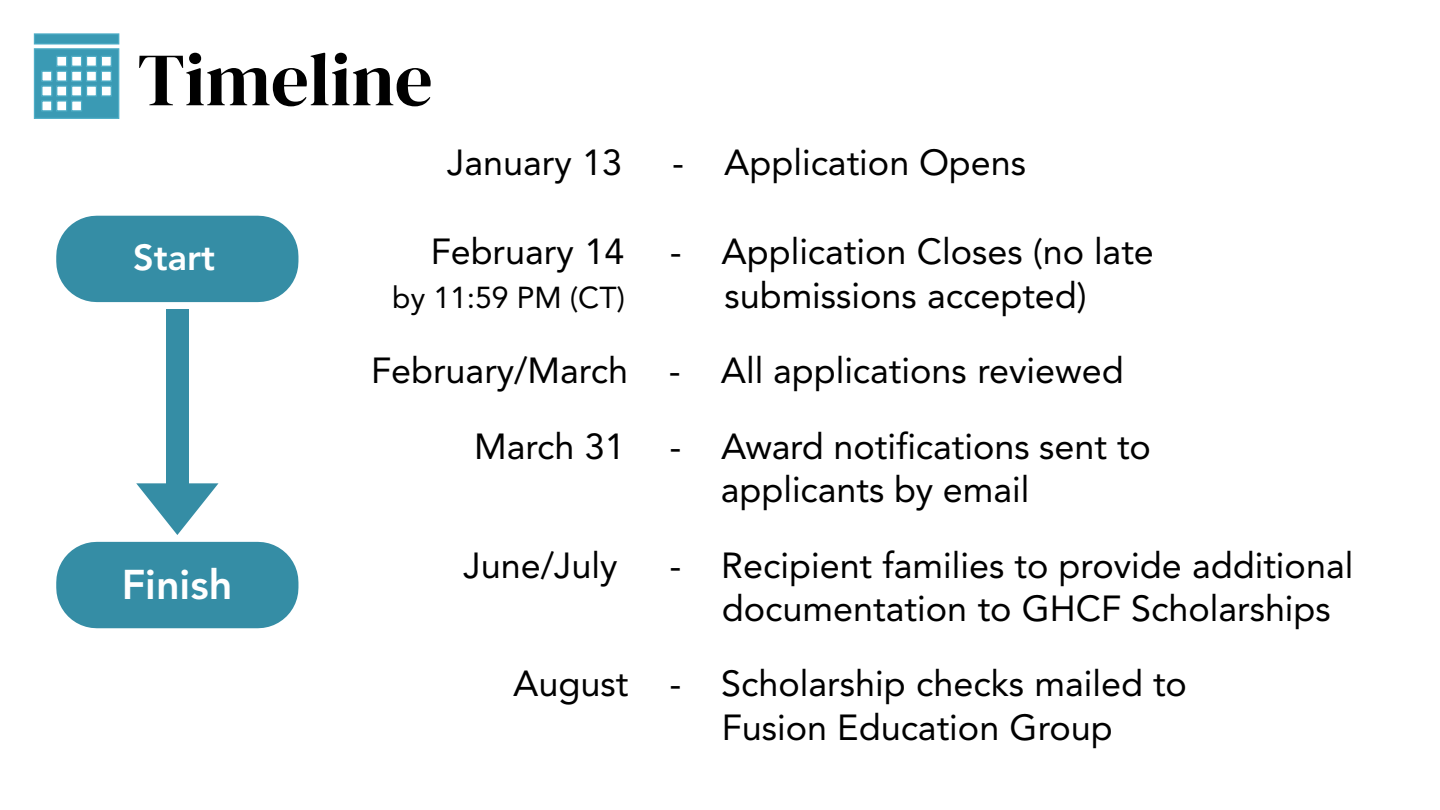
<style>
.page{position:relative;width:1440px;height:810px;background:#fff}
.page>*{position:absolute;margin:0;border:0;box-sizing:border-box;transform-origin:0 0}
.t1{font:75px "DM Serif Display";color:#000}
.t2{font:800 41.25px "Avenir LT Std";color:#fff}
.t3{font:36px "Avenir LT Std";color:#000}
.t4{font:800 36px "Avenir LT Std";color:#fff}
.t5{font:30px "Avenir LT Std";color:#000}
</style>
<div class="page">
<svg style="left:56px;top:216px;width:242px;height:86px;background:#4294aa"></svg>
<svg style="left:56px;top:542px;width:242px;height:86px;background:#4294aa"></svg>
<svg style="left:136px;top:483px;width:82px;height:52px"></svg>
<div style="left:166px;top:309px;width:23px;height:193px;background:#358da5"></div>
<svg style="left:33px;top:48px;width:87px;height:71px"></svg>
<div style="left:34px;top:34px;width:85px;height:10px;background:#3a9ab4"></div>
<div style="left:34px;top:33px;width:85px;height:12px;border:1px solid #4dadc6"></div>
<h2 class="t1" style="left:138px;top:37px;width:297px">Timeline</h2>
<p class="t3" style="left:447px;top:141px;width:177px">January 13</p>
<p class="t3" style="left:672px;top:141px;width:355px">- Application Opens</p>
<p class="t4" style="left:133px;top:236px;width:84px">Start</p>
<p class="t2" style="left:122px;top:560px;width:112px">Finish</p>
<p class="t3" style="left:431px;top:231px;width:195px">February 14</p>
<p class="t3" style="left:670px;top:231px;width:486px">- Application Closes (no late</p>
<p class="t5" style="left:392px;top:280px;width:234px">by 11:59 PM (CT)</p>
<p class="t3" style="left:724px;top:274px;width:364px">submissions accepted)</p>
<p class="t3" style="left:371px;top:350px;width:754px">February/March - All applications reviewed</p>
<p class="t3" style="left:474px;top:425px;width:678px">March 31 - Award notifications sent to</p>
<p class="t3" style="left:721px;top:469px;width:310px">applicants by email</p>
<p class="t3" style="left:464px;top:544px;width:155px">June/July</p>
<p class="t3" style="left:670px;top:544px;width:685px">- Recipient families to provide additional</p>
<p class="t3" style="left:722px;top:587px;width:610px">documentation to GHCF Scholarships</p>
<p class="t3" style="left:513px;top:663px;width:675px">August - Scholarship checks mailed to</p>
<p class="t3" style="left:722px;top:706px;width:393px">Fusion Education Group</p>
</div>
